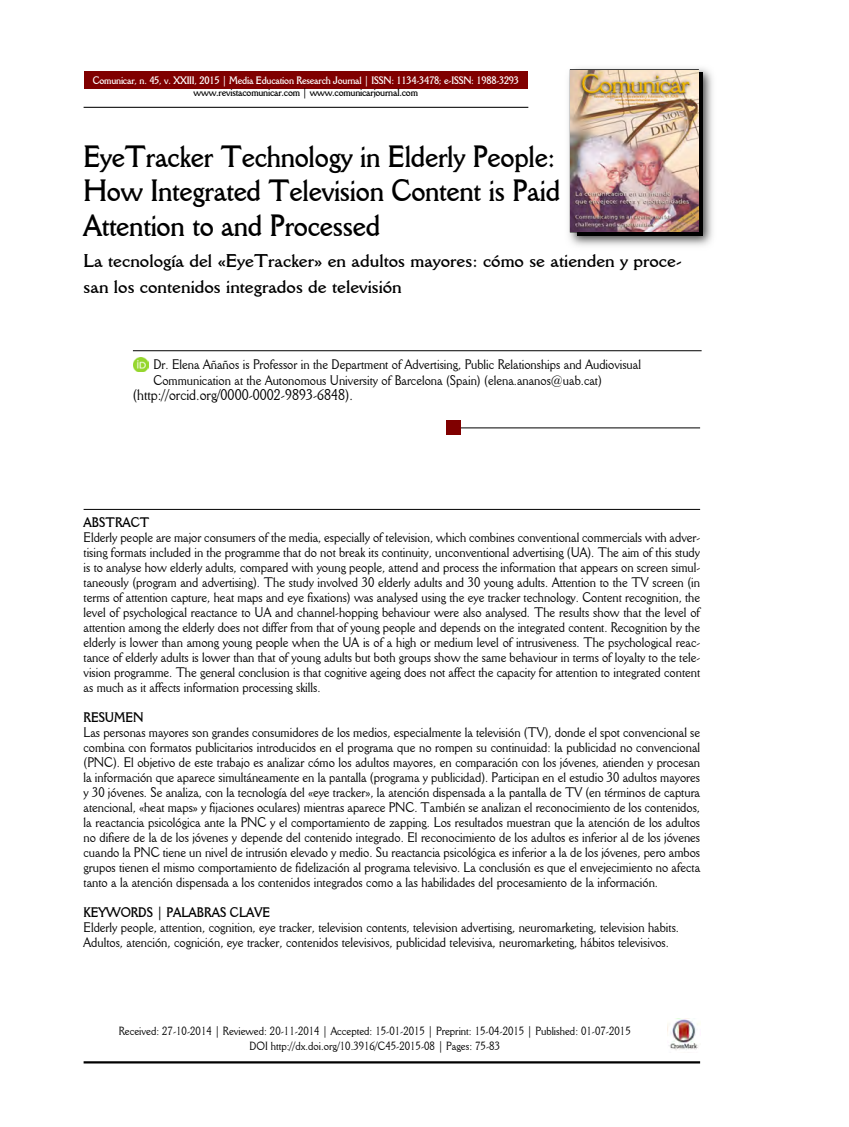
<style>
.page{position:relative;width:849px;height:1127px;background:#fff}
.page>*{position:absolute;margin:0;border:0;box-sizing:border-box;transform-origin:0 0}
.t1{font:700 30px/34.5px "Della Robbia BT";letter-spacing:-.01em;color:#000;scale:.9 1}
.t2{font:700 18px/26px "Della Robbia BT";color:#000}
.t3{font:15px "Della Robbia BT";color:#000;scale:.9 1}
.t4{font:13.5px/15px "Della Robbia BT";color:#000;scale:.9 1}
.t5{font:700 13.5px "Della Robbia BT";color:#000;scale:.9 1}
.t6{font:11.55px/15px "Della Robbia BT";color:#000;text-align:center;scale:.9 1}
.t7{font:700 10.5px "Della Robbia BT";letter-spacing:-.02em;color:#fff;scale:.9 1}
.t8{font:700 10.5px "Della Robbia BT";letter-spacing:-.02em;color:#000;scale:.9 1}
</style>
<div class="page">
<svg style="left:83px;top:106px;width:446px;height:2px"></svg>
<div style="left:84px;top:71px;width:444px;height:17px;background:#800000"></div>
<svg style="left:132px;top:350px;width:570px;height:1px"></svg>
<svg style="left:83px;top:508px;width:618px;height:2px"></svg>
<svg style="left:461px;top:427px;width:240px;height:1px"></svg>
<img style="left:668px;top:1018px;width:32px;height:32px">
<hr style="left:84px;top:1061px;width:616px;height:2px;background:#000">
<div style="left:446px;top:421px;width:15px;height:14px;background:#800000"></div>
<img style="left:134px;top:357px;width:15px;height:15px">
<img style="left:568px;top:68px;width:145px;height:178px">
<img style="left:577px;top:73px;width:125px;height:163px">
<img style="left:571px;top:70px;width:127px;height:162px">
<p class="t7" style="left:93px;top:74px;width:475px">Comunicar, n. 45, v. XXIII, 2015 | Media Education Research Journal | ISSN: 1134-3478; e-ISSN: 1988-3293</p>
<p class="t8" style="left:194px;top:86px;width:251px">www.revistacomunicar.com | www.comunicarjournal.com</p>
<h1 class="t1" style="left:84px;top:138px;width:531px">EyeTracker Technology in Elderly People:<br>How Integrated Television Content is Paid<br>Attention to and Processed</h1>
<h2 class="t2" style="left:84px;top:248px;width:600px">La tecnología del «EyeTracker» en adultos mayores: cómo se atienden y proce&shy;san los contenidos integrados de televisión</h2>
<p class="t4" style="left:153px;top:356px;width:543px;line-height:15.8px">Dr. Elena Añaños is Professor in the Department of Advertising, Public Relationships and Audiovisual<br>Communication at the Autonomous University of Barcelona (Spain) (elena.ananos@uab.cat)</p>
<p class="t3" style="left:133px;top:386px;width:246px">(http://orcid.org/0000-0002-9893-6848).</p>
<p class="t5" style="left:84px;top:514px;width:75px">ABSTRACT</p>
<p class="t4" style="left:84px;top:530px;width:687px;text-align:justify">Elderly people are major consumers of the media, especially of television, which combines conventional commercials with adver&shy;tising formats included in the programme that do not break its continuity, unconventional advertising (UA). The aim of this study is to analyse how elderly adults, compared with young people, attend and process the information that appears on screen simul&shy;taneously (program and advertising). The study involved 30 elderly adults and 30 young adults. Attention to the TV screen (in terms of attention capture, heat maps and eye fixations) was analysed using the eye tracker technology. Content recognition, the level of psychological reactance to UA and channel-hopping behaviour were also analysed. The results show that the level of attention among the elderly does not differ from that of young people and depends on the integrated content. Recognition by the elderly is lower than among young people when the UA is of a high or medium level of intrusiveness. The psychological reac&shy;tance of elderly adults is lower than that of young adults but both groups show the same behaviour in terms of loyalty to the tele&shy;vision programme. The general conclusion is that cognitive ageing does not affect the capacity for attention to integrated content as much as it affects information processing skills.</p>
<p class="t5" style="left:84px;top:709px;width:68px">RESUMEN</p>
<p class="t4" style="left:84px;top:725px;width:687px;text-align:justify">Las personas mayores son grandes consumidores de los medios, especialmente la televisión (TV), donde el spot convencional se combina con formatos publicitarios introducidos en el programa que no rompen su continuidad: la publicidad no convencional (PNC). El objetivo de este trabajo es analizar cómo los adultos mayores, en comparación con los jóvenes, atienden y procesan la información que aparece simultáneamente en la pantalla (programa y publicidad). Participan en el estudio 30 adultos mayores y 30 jóvenes. Se analiza, con la tecnología del «eye tracker», la atención dispensada a la pantalla de TV (en términos de captura atencional, «heat maps» y fijaciones oculares) mientras aparece PNC. También se analizan el reconocimiento de los contenidos, la reactancia psicológica ante la PNC y el comportamiento de zapping. Los resultados muestran que la atención de los adultos no difiere de la de los jóvenes y depende del contenido integrado. El reconocimiento de los adultos es inferior al de los jóvenes cuando la PNC tiene un nivel de intrusión elevado y medio. Su reactancia psicológica es inferior a la de los jóvenes, pero ambos grupos tienen el mismo comportamiento de fidelización al programa televisivo. La conclusión es que el envejecimiento no afecta tanto a la atención dispensada a los contenidos integrados como a las habilidades del procesamiento de la información.</p>
<p class="t5" style="left:84px;top:904px;width:209px">KEYWORDS | PALABRAS CLAVE</p>
<p class="t4" style="left:84px;top:920px;width:663px">Elderly people, attention, cognition, eye tracker, television contents, television advertising, neuromarketing, television habits.<br>Adultos, atención, cognición, eye tracker, contenidos televisivos, publicidad televisiva, neuromarketing, hábitos televisivos.</p>
<p class="t6" style="left:119px;top:1023px;width:570px">Received: 27-10-2014 | Reviewed: 20-11-2014 | Accepted: 15-01-2015 | Preprint: 15-04-2015 | Published: 01-07-2015<br>DOI http://dx.doi.org/10.3916/C45-2015-08 | Pages: 75-83</p>
</div>
